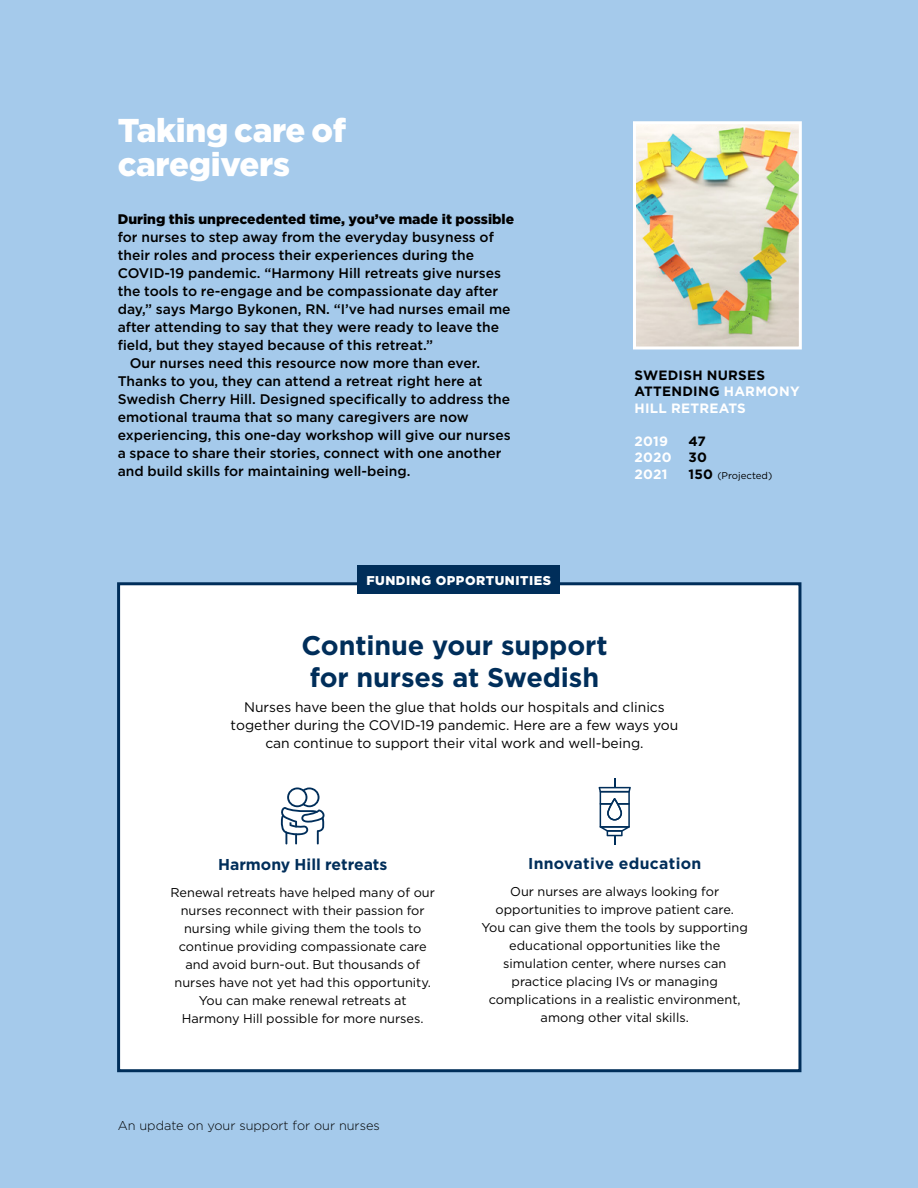
<style>
.page{position:relative;width:918px;height:1188px;background:#a5caeb}
.page>*{position:absolute;margin:0;border:0;box-sizing:border-box;transform-origin:0 0}
.t1{font:900 33px/34.5px "Gotham";letter-spacing:-.01em;color:#fff}
.t2{font:700 27px/31.5px "Gotham";letter-spacing:-.005em;color:#002e5a;text-align:center}
.t3{font:700 15.75px "Gotham";color:#002e5a}
.t4{font:700 15.75px "Gotham";letter-spacing:.02em;color:#002e5a}
.t5{font:500 13.8px "Gotham";color:#000}
.t6{font:13.8px/18px "Gotham";color:#000;text-align:center}
.t7{font:900 13.8px "Gotham";color:#000}
.t8{font:700 13.5px/16.5px "Gotham";letter-spacing:.02em;color:#000}
.t9{font:700 13.5px/16.5px "Gotham";letter-spacing:.02em;color:#fff;text-align:justify}
.t10{font:12.75px/18px "Gotham";color:#000;text-align:center}
.t11{font:300 12.75px "Gotham";color:#000}
.t12{font:900 12.75px "Gotham";letter-spacing:.04em;color:#fff}
.t13{font:9.75px "Gotham";color:#000}
.s1{color:#fff}
.s2{color:#000}
.s3{font-weight:700;font-size:13.5px}
</style>
<div class="page">
<div style="left:117px;top:582px;width:684px;height:490px;background:#fff;border:3px solid #002e5a"></div>
<hr style="left:917px;top:0;width:1px;height:1188px;background:#002e5a">
<div style="left:357px;top:566px;width:203px;height:28px;background:#002e5a"></div>
<img style="left:637px;top:125px;width:161px;height:221px">
<div style="left:633px;top:121px;width:169px;height:229px;border:3px solid #fff"></div>
<svg style="left:280px;top:787px;width:45px;height:57px"></svg>
<svg style="left:599px;top:778px;width:32px;height:67px"></svg>
<h1 class="t1" style="left:118px;top:113px;width:230px">Taking care of caregivers</h1>
<p class="t7" style="left:118px;top:210px;width:398px">During this unprecedented time, you’ve made it possible</p>
<p class="t5" style="left:118px;top:228px;width:378px">for nurses to step away from the everyday busyness of</p>
<p class="t5" style="left:118px;top:246px;width:358px">their roles and process their experiences during the</p>
<p class="t5" style="left:118px;top:264px;width:385px">COVID-19 pandemic. “Harmony Hill retreats give nurses</p>
<p class="t5" style="left:118px;top:282px;width:382px">the tools to re-engage and be compassionate day after</p>
<p class="t5" style="left:118px;top:300px;width:394px">day,” says Margo Bykonen, RN. “I’ve had nurses email me</p>
<p class="t5" style="left:118px;top:318px;width:383px">after attending to say that they were ready to leave the</p>
<p class="t5" style="left:118px;top:336px;width:317px">field, but they stayed because of this retreat.”</p>
<p class="t5" style="left:130px;top:354px;width:352px">Our nurses need this resource now more than ever.</p>
<p class="t5" style="left:118px;top:372px;width:366px">Thanks to you, they can attend a retreat right here at</p>
<p class="t5" style="left:118px;top:390px;width:394px">Swedish Cherry Hill. Designed specifically to address the</p>
<p class="t5" style="left:118px;top:408px;width:353px">emotional trauma that so many caregivers are now</p>
<p class="t5" style="left:118px;top:426px;width:395px">experiencing, this one-day workshop will give our nurses</p>
<p class="t5" style="left:118px;top:444px;width:385px">a space to share their stories, connect with one another</p>
<p class="t5" style="left:118px;top:462px;width:294px">and build skills for maintaining well-being.</p>
<p class="t12" style="left:366px;top:572px;width:186px">FUNDING OPPORTUNITIES</p>
<p class="t8" style="left:634px;top:367px;width:167px">SWEDISH NURSES<br>ATTENDING <span class="s1">HARMONY<br>HILL RETREATS</span></p>
<p class="t9" style="left:634px;top:433px;width:35px">2019</p>
<p class="t9" style="left:634px;top:433px;width:74px;text-indent:54px"><span class="s2">47<br></span>2020 <span class="s2">30<br></span>2021</p>
<p class="t13" style="left:688px;top:469px;width:85px"><span class="s3">150</span> (Projected)</p>
<h2 class="t2" style="left:301px;top:630px;width:308px">Continue your support for nurses at Swedish</h2>
<p class="t6" style="left:231px;top:698px;width:449px">Nurses have been the glue that holds our hospitals and clinics together during the COVID-19 pandemic. Here are a few ways you can continue to support their vital work and well-being.</p>
<p class="t3" style="left:218px;top:854px;width:171px">Harmony Hill retreats</p>
<p class="t10" style="left:171px;top:883px;width:266px">Renewal retreats have helped many of our nurses reconnect with their passion for nursing while giving them the tools to continue providing compassionate care and avoid burn-out. But thousands of nurses have not yet had this opportunity.<br>You can make renewal retreats at Harmony Hill possible for more nurses.</p>
<p class="t11" style="left:118px;top:1117px;width:264px">An update on your support for our nurses</p>
<p class="t4" style="left:528px;top:853px;width:175px">Innovative education</p>
<p class="t10" style="left:482px;top:882px;width:268px">Our nurses are always looking for opportunities to improve patient care.<br>You can give them the tools by supporting educational opportunities like the simulation center, where nurses can practice placing IVs or managing complications in a realistic environment, among other vital skills.</p>
</div>
